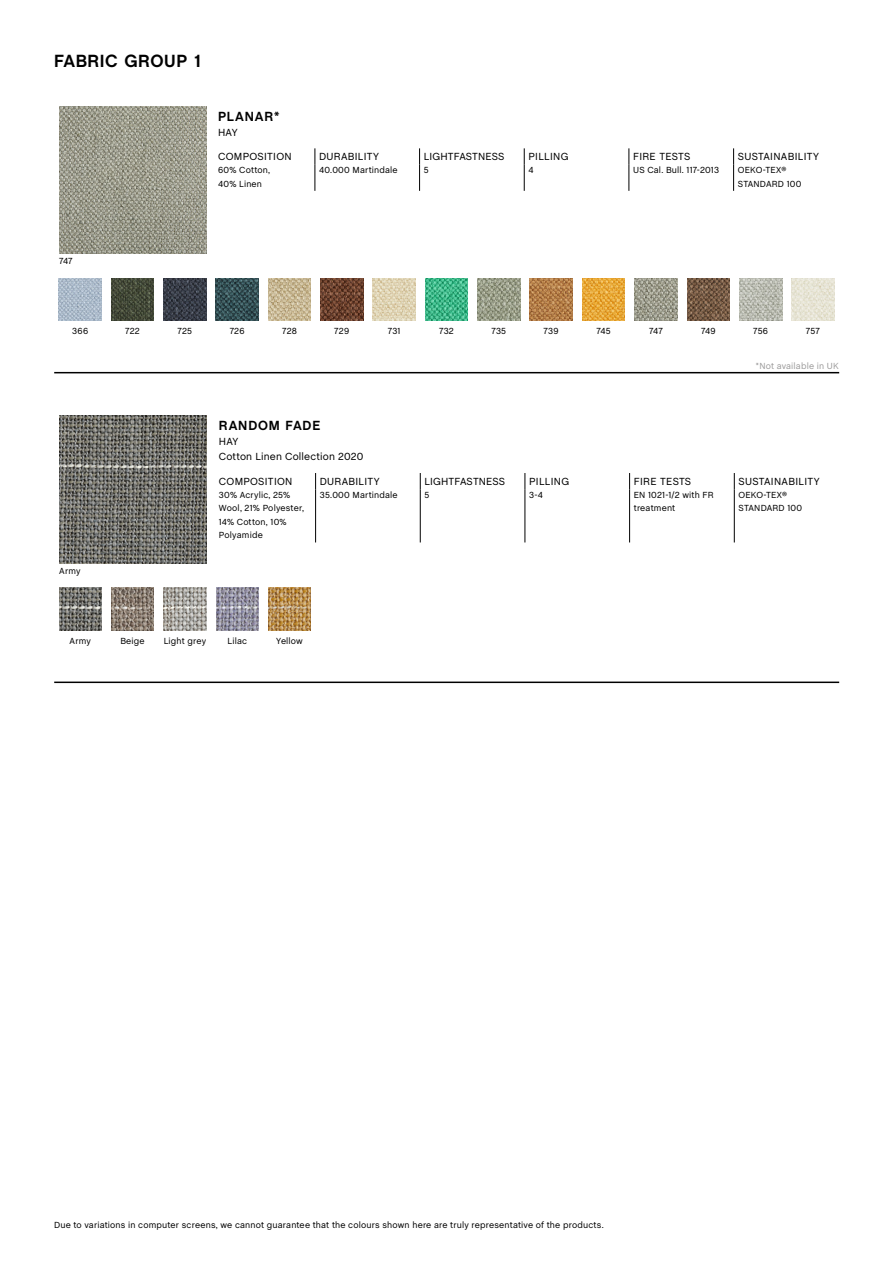
<style>
.page{position:relative;width:893px;height:1263px;background:#fff}
.page>*{position:absolute;margin:0;border:0;box-sizing:border-box;transform-origin:0 0}
.t1{font:700 18px "Chalet";letter-spacing:.03em;color:#000}
._01_Body_Header{font:700 13.5px "Chalet";letter-spacing:.06em;color:#000}
._02_Body_Subheader{font:10.5px "Chalet";letter-spacing:.03em;color:#000}
._03_Body_text{font:10.5px/15px "Chalet";letter-spacing:.01em;color:#000}
._03_Body_text-2{font:9px/13.5px "Chalet";letter-spacing:.02em;color:#000}
._03_Body_text-3{font:9px "Chalet";letter-spacing:.015em;color:#9c9b9b}
</style>
<div class="page">
<img style="left:59px;top:106px;width:147px;height:147px">
<img style="left:111px;top:278px;width:43px;height:43px">
<img style="left:59px;top:278px;width:42px;height:43px">
<img style="left:373px;top:278px;width:42px;height:43px">
<img style="left:635px;top:278px;width:42px;height:43px">
<img style="left:164px;top:278px;width:42px;height:43px">
<img style="left:425px;top:278px;width:43px;height:43px">
<img style="left:687px;top:278px;width:43px;height:43px">
<img style="left:216px;top:278px;width:42px;height:43px">
<img style="left:478px;top:278px;width:42px;height:43px">
<img style="left:739px;top:278px;width:43px;height:43px">
<img style="left:268px;top:278px;width:43px;height:43px">
<img style="left:530px;top:278px;width:42px;height:43px">
<img style="left:792px;top:278px;width:42px;height:43px">
<img style="left:321px;top:278px;width:42px;height:43px">
<img style="left:582px;top:278px;width:43px;height:43px">
<svg style="left:315px;top:148px;width:1px;height:43px"></svg>
<svg style="left:419px;top:148px;width:1px;height:43px"></svg>
<svg style="left:524px;top:148px;width:1px;height:43px"></svg>
<svg style="left:629px;top:148px;width:1px;height:43px"></svg>
<svg style="left:733px;top:148px;width:1px;height:43px"></svg>
<img style="left:59px;top:416px;width:147px;height:147px">
<img style="left:59px;top:588px;width:43px;height:42px">
<img style="left:111px;top:588px;width:43px;height:42px">
<img style="left:164px;top:588px;width:42px;height:42px">
<img style="left:216px;top:588px;width:43px;height:42px">
<img style="left:268px;top:588px;width:43px;height:42px">
<svg style="left:315px;top:473px;width:1px;height:16px"></svg>
<hr style="left:315px;top:489px;width:1px;height:53px;background:#000">
<svg style="left:420px;top:473px;width:1px;height:16px"></svg>
<hr style="left:420px;top:489px;width:1px;height:53px;background:#000">
<svg style="left:525px;top:473px;width:1px;height:16px"></svg>
<hr style="left:525px;top:489px;width:1px;height:53px;background:#000">
<svg style="left:629px;top:473px;width:1px;height:16px"></svg>
<hr style="left:629px;top:489px;width:1px;height:53px;background:#000">
<svg style="left:734px;top:473px;width:1px;height:16px"></svg>
<hr style="left:734px;top:489px;width:1px;height:53px;background:#000">
<hr style="left:54px;top:372px;width:785px;height:1px;background:#000">
<hr style="left:54px;top:681px;width:785px;height:2px;background:#000">
<p class="t1" style="left:54px;top:51px;width:149px">FABRIC GROUP 1</p>
<p class="_01_Body_Header" style="left:218px;top:108px;width:63px">PLANAR*</p>
<p class="_03_Body_text" style="left:218px;top:125px;width:21px">HAY</p>
<p class="_02_Body_Subheader" style="left:218px;top:151px;width:75px">COMPOSITION</p>
<p class="_02_Body_Subheader" style="left:319px;top:151px;width:61px">DURABILITY</p>
<p class="_03_Body_text" style="left:424px;top:149px;width:82px">LIGHTFASTNESS</p>
<p class="_02_Body_Subheader" style="left:528px;top:151px;width:41px">PILLING</p>
<p class="_02_Body_Subheader" style="left:633px;top:151px;width:59px">FIRE TESTS</p>
<p class="_02_Body_Subheader" style="left:738px;top:151px;width:83px">SUSTAINABILITY</p>
<p class="_03_Body_text-2" style="left:218px;top:163px;width:54px">60% Cotton,<br>40% Linen</p>
<p class="_03_Body_text-2" style="left:319px;top:163px;width:80px">40.000 Martindale</p>
<p class="_03_Body_text-2" style="left:424px;top:163px;width:6px">5</p>
<p class="_03_Body_text-2" style="left:528px;top:163px;width:7px">4</p>
<p class="_03_Body_text-2" style="left:633px;top:163px;width:87px">US Cal. Bull. 117-2013</p>
<p class="_03_Body_text-2" style="left:738px;top:163px;width:65px">OEKO-TEX®<br>STANDARD 100</p>
<p class="_03_Body_text-2" style="left:59px;top:255px;width:15px">747</p>
<p class="_03_Body_text-2" style="left:72px;top:324px;width:17px">366</p>
<p class="_03_Body_text-2" style="left:125px;top:324px;width:16px">722</p>
<p class="_03_Body_text-2" style="left:178px;top:324px;width:16px">725</p>
<p class="_03_Body_text-2" style="left:230px;top:324px;width:16px">726</p>
<p class="_03_Body_text-2" style="left:282px;top:324px;width:16px">728</p>
<p class="_03_Body_text-2" style="left:334px;top:324px;width:16px">729</p>
<p class="_03_Body_text-2" style="left:388px;top:324px;width:14px">731</p>
<p class="_03_Body_text-2" style="left:439px;top:324px;width:16px">732</p>
<p class="_03_Body_text-2" style="left:491px;top:324px;width:16px">735</p>
<p class="_03_Body_text-2" style="left:544px;top:324px;width:17px">739</p>
<p class="_03_Body_text-2" style="left:596px;top:324px;width:16px">745</p>
<p class="_03_Body_text-2" style="left:649px;top:324px;width:15px">747</p>
<p class="_03_Body_text-2" style="left:701px;top:324px;width:16px">749</p>
<p class="_03_Body_text-2" style="left:753px;top:324px;width:16px">756</p>
<p class="_03_Body_text-2" style="left:806px;top:324px;width:16px">757</p>
<p class="_03_Body_text-3" style="left:756px;top:360px;width:84px">*Not available in UK</p>
<p class="_03_Body_text-2" style="left:59px;top:564px;width:23px">Army</p>
<p class="_01_Body_Header" style="left:219px;top:418px;width:103px">RANDOM FADE</p>
<p class="_03_Body_text" style="left:219px;top:434px;width:146px">HAY<br>Cotton Linen Collection 2020</p>
<p class="_02_Body_Subheader" style="left:219px;top:475px;width:75px">COMPOSITION</p>
<p class="_02_Body_Subheader" style="left:320px;top:475px;width:61px">DURABILITY</p>
<p class="_03_Body_text" style="left:424px;top:474px;width:82px">LIGHTFASTNESS</p>
<p class="_02_Body_Subheader" style="left:529px;top:475px;width:41px">PILLING</p>
<p class="_02_Body_Subheader" style="left:634px;top:475px;width:59px">FIRE TESTS</p>
<p class="_02_Body_Subheader" style="left:738px;top:475px;width:83px">SUSTAINABILITY</p>
<p class="_03_Body_text-2" style="left:219px;top:488px;width:87px">30% Acrylic, 25%<br>Wool, 21% Polyester,<br>14% Cotton, 10%<br>Polyamide</p>
<p class="_03_Body_text-2" style="left:320px;top:488px;width:79px">35.000 Martindale</p>
<p class="_03_Body_text-2" style="left:424px;top:488px;width:6px">5</p>
<p class="_03_Body_text-2" style="left:529px;top:488px;width:15px">3-4</p>
<p class="_03_Body_text-2" style="left:634px;top:488px;width:81px">EN 1021-1/2 with FR treatment</p>
<p class="_03_Body_text-2" style="left:738px;top:488px;width:65px">OEKO-TEX®<br>STANDARD 100</p>
<p class="_03_Body_text-2" style="left:70px;top:634px;width:23px">Army</p>
<p class="_03_Body_text-2" style="left:120px;top:634px;width:26px">Beige</p>
<p class="_03_Body_text-2" style="left:164px;top:634px;width:44px">Light grey</p>
<p class="_03_Body_text-2" style="left:227px;top:634px;width:21px">Lilac</p>
<p class="_03_Body_text-2" style="left:276px;top:634px;width:28px">Yellow</p>
<p class="_03_Body_text-2" style="left:54px;top:1219px;width:551px">Due to variations in computer screens, we cannot guarantee that the colours shown here are truly representative of the products.</p>
</div>
